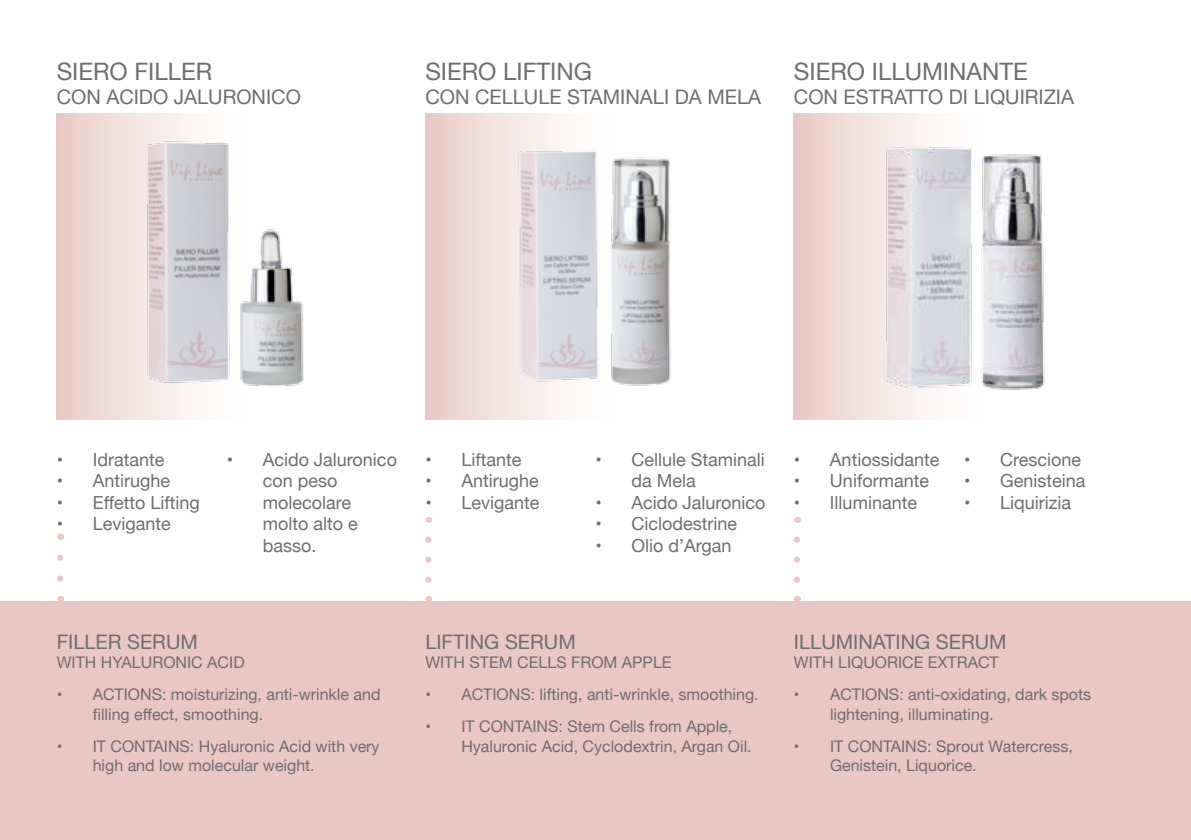
<style>
.page{position:relative;width:1191px;height:840px;background:#fff}
.page>*{position:absolute;margin:0;border:0;box-sizing:border-box;transform-origin:0 0}
.t1{font:24px "Helvetica Neue";color:#6d6e71}
.t2{font:20px "Helvetica Neue";color:#6d6e71}
.t3{font:18px/21.6px "Helvetica Neue";color:#6d6e71}
.t4{font:16px/19.2px "Helvetica Neue";color:#6d6e71}
</style>
<div class="page">
<div style="left:0;top:601px;width:1191px;height:238px;background:#e9c7c2"></div>
<svg style="left:57px;top:113px;width:71px;height:307px;background:#eed6d1"></svg>
<img style="left:128px;top:113px;width:176px;height:307px">
<svg style="left:425px;top:113px;width:70px;height:307px;background:#edd5d0"></svg>
<img style="left:495px;top:113px;width:176px;height:307px">
<svg style="left:794px;top:113px;width:62px;height:307px;background:#edd4cf"></svg>
<img style="left:856px;top:113px;width:189px;height:307px">
<svg style="left:57px;top:557px;width:6px;height:25px"></svg>
<svg style="left:425px;top:539px;width:6px;height:44px"></svg>
<svg style="left:794px;top:539px;width:6px;height:44px"></svg>
<h1 class="t1" style="left:57px;top:54px;width:157px">SIERO FILLER</h1>
<p class="t2" style="left:57px;top:82px;width:246px">CON ACIDO JALURONICO</p>
<h1 class="t1" style="left:425px;top:54px;width:168px">SIERO LIFTING</h1>
<p class="t2" style="left:425px;top:82px;width:337px">CON CELLULE STAMINALI DA MELA</p>
<h1 class="t1" style="left:794px;top:54px;width:235px">SIERO ILLUMINANTE</h1>
<p class="t2" style="left:794px;top:82px;width:282px">CON ESTRATTO DI LIQUIRIZIA</p>
<p class="t3" style="left:57px;top:449px;width:109px">• Idratante</p>
<p class="t3" style="left:57px;top:470px;width:115px">• Antirughe</p>
<p class="t3" style="left:57px;top:492px;width:145px">• Effetto Lifting</p>
<p class="t3" style="left:57px;top:514px;width:116px">• Levigante</p>
<p class="t3" style="left:263px;top:449px;width:136px;text-indent:-36px">• Acido Jaluronico con peso molecolare molto alto e basso.</p>
<p class="t3" style="left:631px;top:449px;width:135px;text-indent:-36px">• Cellule Staminali da Mela</p>
<p class="t3" style="left:425px;top:449px;width:98px">• Liftante</p>
<p class="t3" style="left:425px;top:470px;width:115px">• Antirughe</p>
<p class="t3" style="left:425px;top:492px;width:116px">• Levigante</p>
<p class="t3" style="left:595px;top:492px;width:172px">• Acido Jaluronico</p>
<p class="t3" style="left:595px;top:514px;width:143px">• Ciclodestrine</p>
<p class="t3" style="left:595px;top:535px;width:137px">• Olio d’Argan</p>
<p class="t3" style="left:794px;top:449px;width:147px">• Antiossidante</p>
<p class="t3" style="left:794px;top:470px;width:137px">• Uniformante</p>
<p class="t3" style="left:794px;top:492px;width:125px">• Illuminante</p>
<p class="t3" style="left:964px;top:449px;width:119px">• Crescione</p>
<p class="t3" style="left:964px;top:470px;width:123px">• Genisteina</p>
<p class="t3" style="left:964px;top:492px;width:108px">• Liquirizia</p>
<p class="t2" style="left:57px;top:627px;width:143px">FILLER SERUM</p>
<p class="t4" style="left:57px;top:653px;width:189px">WITH HYALURONIC ACID</p>
<p class="t4" style="left:93px;top:685px;width:289px;text-indent:-36px">• ACTIONS: moisturizing, anti-wrinkle and filling effect, smoothing.</p>
<p class="t4" style="left:93px;top:736px;width:288px;text-indent:-36px">• IT CONTAINS: Hyaluronic Acid with very high and low molecular weight.</p>
<p class="t2" style="left:425px;top:627px;width:152px">LIFTING SERUM</p>
<p class="t4" style="left:425px;top:653px;width:248px">WITH STEM CELLS FROM APPLE</p>
<p class="t4" style="left:425px;top:685px;width:335px">• ACTIONS: lifting, anti-wrinkle, smoothing.</p>
<p class="t4" style="left:461px;top:717px;width:292px;text-indent:-36px">• IT CONTAINS: Stem Cells from Apple,<br>Hyaluronic Acid, Cyclodextrin, Argan Oil.</p>
<p class="t2" style="left:794px;top:627px;width:214px">ILLUMINATING SERUM</p>
<p class="t4" style="left:794px;top:653px;width:206px">WITH LIQUORICE EXTRACT</p>
<p class="t4" style="left:830px;top:685px;width:263px;text-indent:-36px">• ACTIONS: anti-oxidating, dark spots lightening, illuminating.</p>
<p class="t4" style="left:830px;top:736px;width:244px;text-indent:-36px">• IT CONTAINS: Sprout Watercress,<br>Genistein, Liquorice.</p>
</div>
